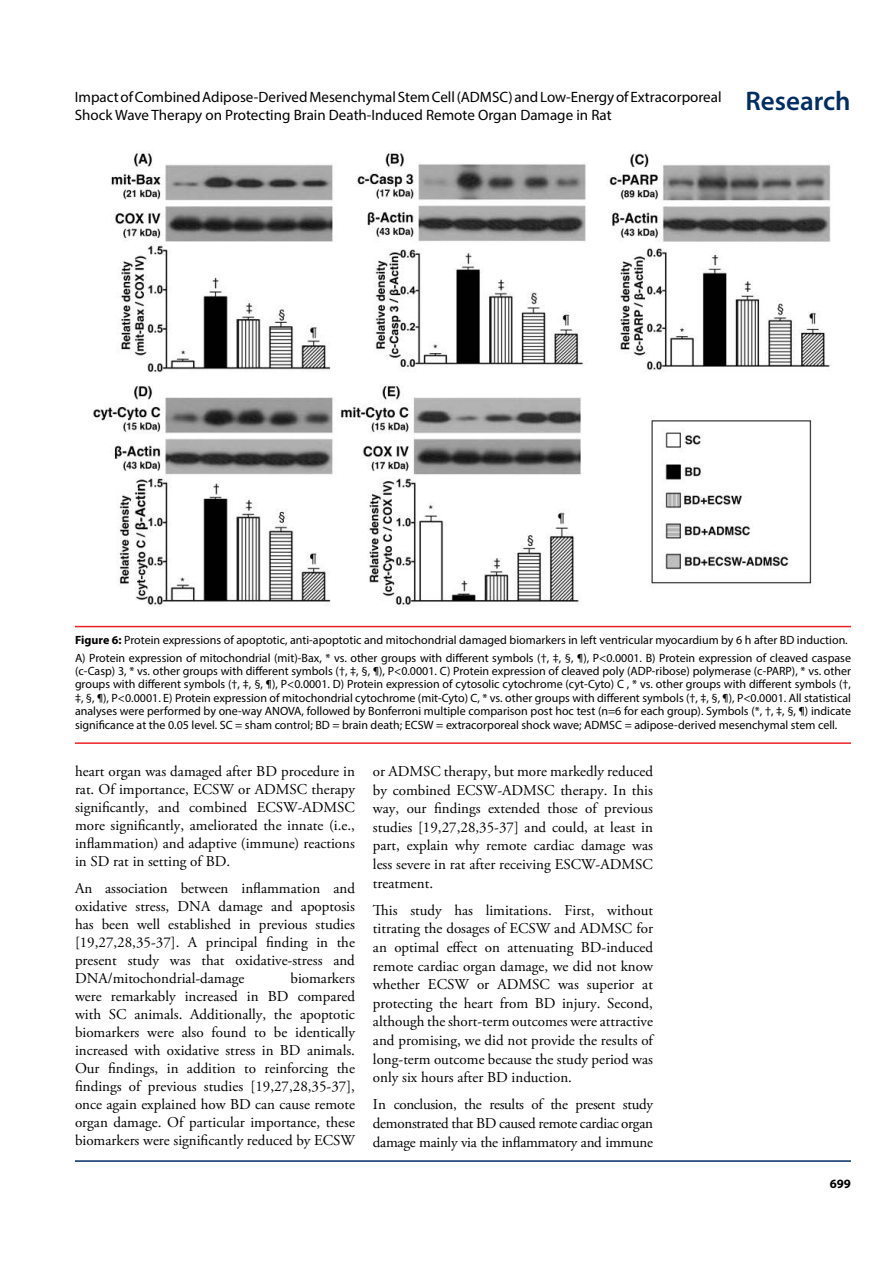
<style>
.page{position:relative;width:893px;height:1263px;background:#fff}
.page>*{position:absolute;margin:0;border:0;box-sizing:border-box;transform-origin:0 0}
.t1{font:600 27px "Myriad Pro";color:#002d62}
.t2{font:15px/18px "Adobe Garamond Pro";color:#000;text-align:justify}
.t3{font:15px/18px "Myriad Pro";color:#000}
.t4{font:700 12.75px "Myriad Pro";color:#000}
.t5{font:12px/13.2px "Myriad Pro";color:#000}
.s1{font-weight:700}
</style>
<div class="page">
<hr style="left:75px;top:1160px;width:776px;height:2px;background:#002d62">
<img style="left:93px;top:150px;width:738px;height:457px">
<hr style="left:75px;top:626px;width:776px;height:1px;background:#ed2124">
<hr style="left:75px;top:742px;width:776px;height:2px;background:#ed2124">
<p class="t3" style="left:75px;top:88px;width:648px">Impact of Combined Adipose-Derived Mesenchymal Stem Cell (ADMSC) and Low-Energy of Extracorporeal<br>Shock Wave Therapy on Protecting Brain Death-Induced Remote Organ Damage in Rat</p>
<h1 class="t1" style="left:745px;top:84px;width:107px">Research</h1>
<p class="t5" style="left:75px;top:631px;width:778px;line-height:17.4px"><span class="s1">Figure 6:</span> Protein expressions of apoptotic, anti-apoptotic and mitochondrial damaged biomarkers in left ventricular myocardium by 6 h after BD induction.<br>A) Protein expression of mitochondrial (mit)-Bax, * vs. other groups with different symbols (†, ‡, §, ¶), P&lt;0.0001. B) Protein expression of cleaved caspase</p>
<p class="t5" style="left:75px;top:664px;width:778px;text-align:justify">(c-Casp) 3, * vs. other groups with different symbols (†, ‡, §, ¶), P&lt;0.0001. C) Protein expression of cleaved poly (ADP-ribose) polymerase (c-PARP), * vs. other groups with different symbols (†, ‡, §, ¶), P&lt;0.0001. D) Protein expression of cytosolic cytochrome (cyt-Cyto) C , * vs. other groups with different symbols (†, ‡, §, ¶), P&lt;0.0001. E) Protein expression of mitochondrial cytochrome (mit-Cyto) C, * vs. other groups with different symbols (†, ‡, §, ¶), P&lt;0.0001. All statistical analyses were performed by one-way ANOVA, followed by Bonferroni multiple comparison post hoc test (n=6 for each group). Symbols (*, †, ‡, §, ¶) indicate</p>
<p class="t5" style="left:75px;top:718px;width:764px">significance at the 0.05 level. SC = sham control; BD = brain death; ECSW = extracorporeal shock wave; ADMSC = adipose-derived mesenchymal stem cell.</p>
<p class="t2" style="left:75px;top:763px;width:281px">heart organ was damaged after BD procedure in rat. Of importance, ECSW or ADMSC therapy significantly, and combined ECSW-ADMSC more significantly, ameliorated the innate (i.e., inflammation) and adaptive (immune) reactions in SD rat in setting of BD.</p>
<p class="t2" style="left:75px;top:879px;width:281px">An association between inflammation and oxidative stress, DNA damage and apoptosis has been well established in previous studies [19,27,28,35-37]. A principal finding in the present study was that oxidative-stress and DNA/mitochondrial-damage</p>
<p class="t2" style="left:373px;top:762px;width:281px;line-height:18.6px">or ADMSC therapy, but more markedly reduced by combined ECSW-ADMSC therapy. In this way, our findings extended those of previous studies [19,27,28,35-37] and could, at least in part, explain why remote cardiac damage was less severe in rat after receiving ESCW-ADMSC treatment.</p>
<p class="t2" style="left:373px;top:901px;width:281px;line-height:18.6px">This study has limitations. First, without titrating the dosages of ECSW and ADMSC for an optimal effect on attenuating BD-induced remote cardiac organ damage, we did not know whether ECSW or ADMSC was superior at protecting the heart from BD injury. Second, although the short-term outcomes were attractive and promising, we did not provide the results of long-term outcome because the study period was only six hours after BD induction.</p>
<p class="t2" style="left:373px;top:1096px;width:281px;line-height:18.6px">In conclusion, the results of the present study demonstrated that BD caused remote cardiac organ damage mainly via the inflammatory and immune</p>
<p class="t2" style="left:75px;top:969px;width:281px;text-indent:215px">biomarkers were remarkably increased in BD compared with SC animals. Additionally, the apoptotic biomarkers were also found to be identically increased with oxidative stress in BD animals.<br>Our findings, in addition to reinforcing the findings of previous studies [19,27,28,35-37], once again explained how BD can cause remote organ damage. Of particular importance, these biomarkers were significantly reduced by ECSW</p>
<p class="t4" style="left:830px;top:1176px;width:23px">699</p>
</div>
